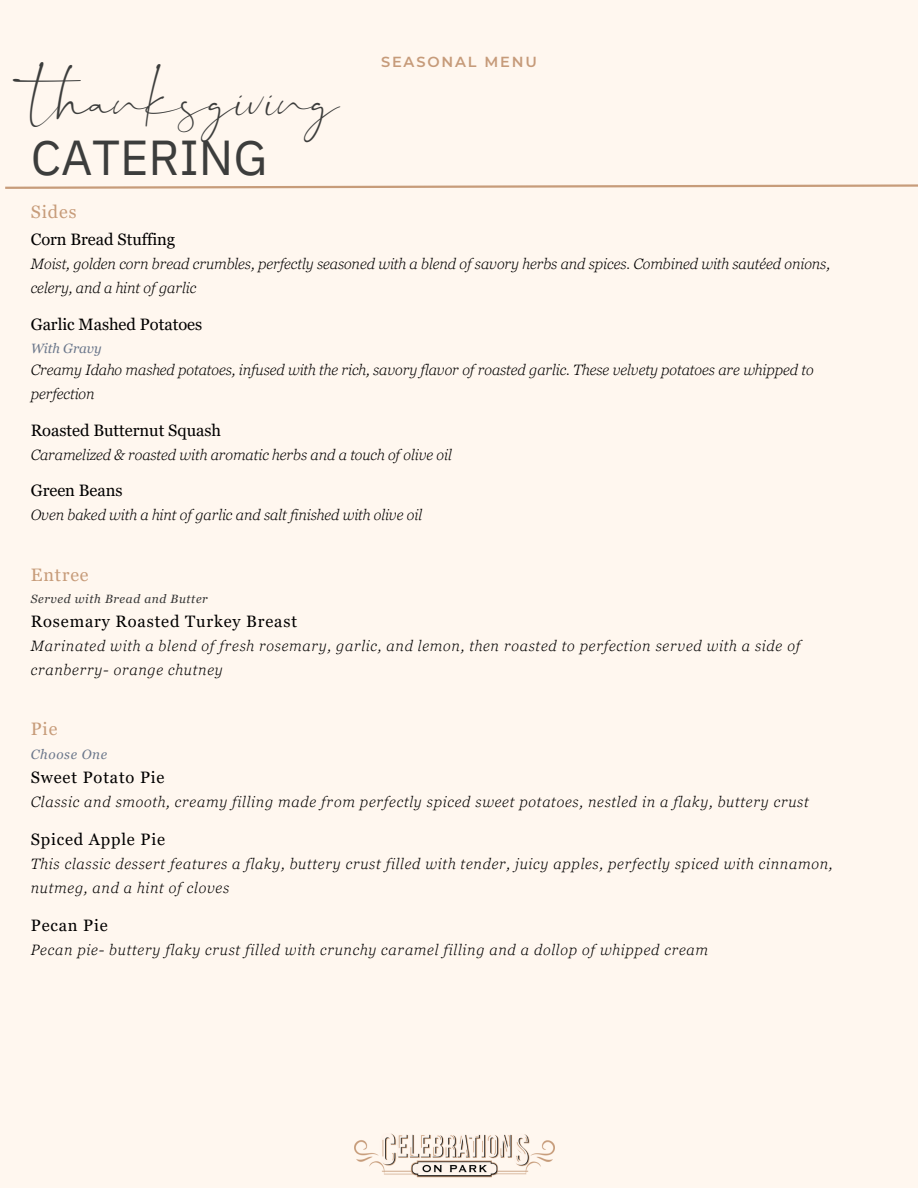
<style>
.page{position:relative;width:918px;height:1188px;background:#fff7ef}
.page>*{position:absolute;margin:0;border:0;box-sizing:border-box;transform-origin:0 0}
.t1{font:48.9px "IBM Plex Sans";letter-spacing:-.005em;color:#3c3d3c}
.t2{font:29.25px "Dalmatins";color:#3c3d3c}
.t3{font:18px "Georgia Pro";letter-spacing:.05em;color:#c79c7a}
.t4{font:16.5px "Georgia Pro";color:#000}
.t5{font:16.5px "Georgia Pro";letter-spacing:.05em;color:#000}
.t6{font:italic 300 15px/24px "Georgia Pro";letter-spacing:.05em;color:#000}
.t7{font:italic 300 15px/24px "Georgia Pro";letter-spacing:-.005em;color:#000}
.t8{font:italic 300 15px "Georgia Pro";color:#000}
.t9{font:600 14.55px "Montserrat";letter-spacing:.125em;color:#c69b7a}
.t10{font:italic 13.5px "Georgia Pro";letter-spacing:-.005em;color:#6c788c}
.t11{font:italic 13.5px "Georgia Pro";letter-spacing:.05em;color:#6c788c}
.t12{font:italic 12px "Georgia Pro";letter-spacing:.05em;color:#373737}
</style>
<div class="page">
<svg style="left:5px;top:184px;width:913px;height:5px"></svg>
<img style="left:355px;top:1134px;width:199px;height:43px">
<h2 class="t2" style="left:31px;top:86px;width:310px">thanksgiving</h2>
<h1 class="t1" style="left:31px;top:125px;width:238px">CATERING</h1>
<h3 class="t9" style="left:381px;top:53px;width:157px">SEASONAL MENU</h3>
<p class="t3" style="left:31px;top:201px;width:47px">Sides</p>
<p class="t4" style="left:31px;top:229px;width:146px">Corn Bread Stuffing</p>
<p class="t7" style="left:31px;top:251px;width:801px">Moist, golden corn bread crumbles, perfectly seasoned with a blend of savory herbs and spices. Combined with sautéed onions, celery, and a hint of garlic</p>
<p class="t4" style="left:31px;top:314px;width:173px">Garlic Mashed Potatoes</p>
<p class="t10" style="left:31px;top:340px;width:72px">With Gravy</p>
<p class="t7" style="left:31px;top:357px;width:784px">Creamy Idaho mashed potatoes, infused with the rich, savory flavor of roasted garlic. These velvety potatoes are whipped to perfection</p>
<p class="t4" style="left:31px;top:420px;width:192px">Roasted Butternut Squash</p>
<p class="t8" style="left:31px;top:446px;width:423px">Caramelized &amp; roasted with aromatic herbs and a touch of olive oil</p>
<p class="t4" style="left:31px;top:480px;width:93px">Green Beans</p>
<p class="t7" style="left:31px;top:502px;width:393px">Oven baked with a hint of garlic and salt finished with olive oil</p>
<p class="t3" style="left:31px;top:564px;width:59px">Entree</p>
<p class="t12" style="left:31px;top:592px;width:179px">Served with Bread and Butter</p>
<p class="t5" style="left:31px;top:611px;width:268px">Rosemary Roasted Turkey Breast</p>
<p class="t6" style="left:31px;top:633px;width:771px">Marinated with a blend of fresh rosemary, garlic, and lemon, then roasted to perfection served with a side of cranberry- orange chutney</p>
<p class="t3" style="left:31px;top:718px;width:28px">Pie</p>
<p class="t11" style="left:31px;top:746px;width:78px">Choose One</p>
<p class="t5" style="left:31px;top:767px;width:135px">Sweet Potato Pie</p>
<p class="t6" style="left:31px;top:789px;width:780px">Classic and smooth, creamy filling made from perfectly spiced sweet potatoes, nestled in a flaky, buttery crust</p>
<p class="t5" style="left:31px;top:829px;width:136px">Spiced Apple Pie</p>
<p class="t6" style="left:31px;top:851px;width:803px">This classic dessert features a flaky, buttery crust filled with tender, juicy apples, perfectly spiced with cinnamon, nutmeg, and a hint of cloves</p>
<p class="t5" style="left:31px;top:915px;width:79px">Pecan Pie</p>
<p class="t6" style="left:31px;top:937px;width:679px">Pecan pie- buttery flaky crust filled with crunchy caramel filling and a dollop of whipped cream</p>
</div>
